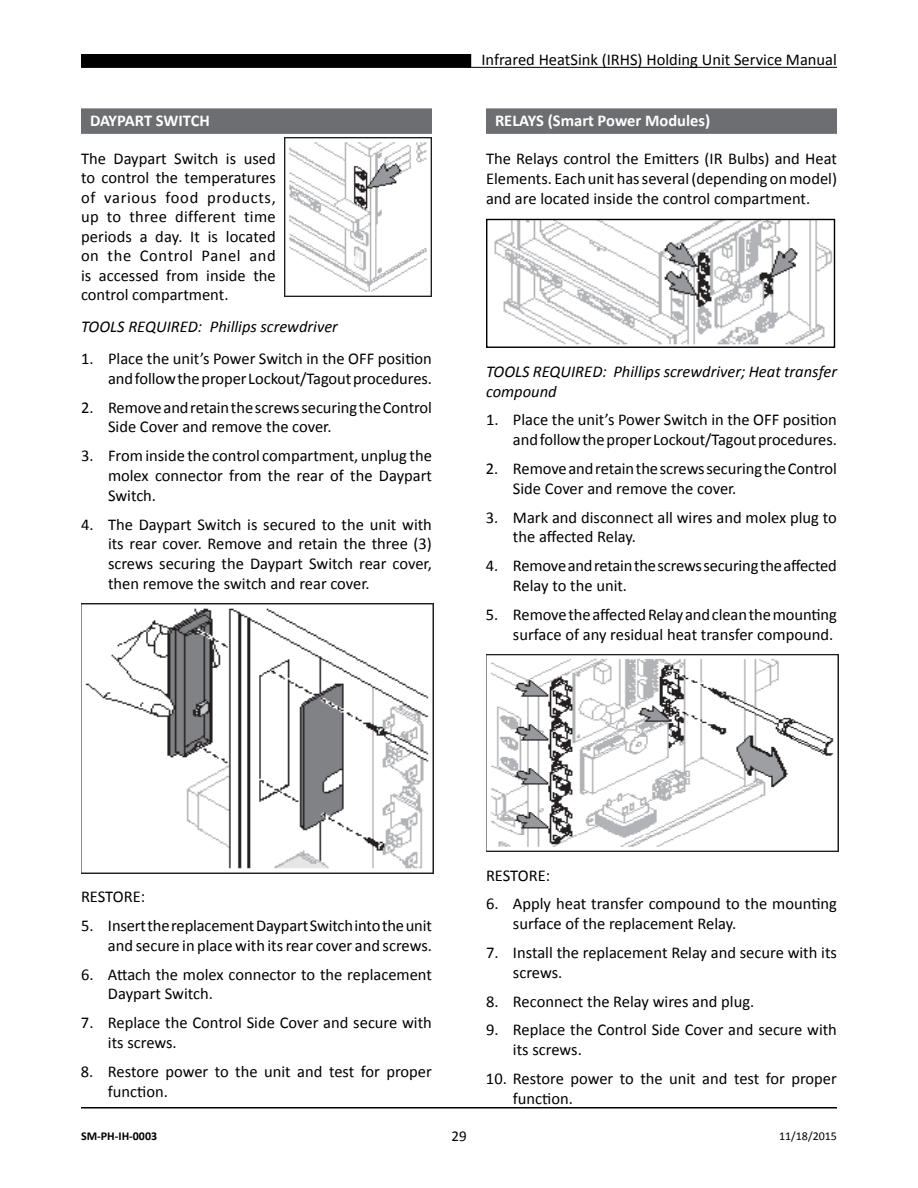
<style>
.page{position:relative;width:918px;height:1188px;background:#fff}
.page>*{position:absolute;margin:0;border:0;box-sizing:border-box;transform-origin:0 0}
.t1{font:16.5px/19.8px "Calibri";color:#000}
.t2{font:italic 16.5px/19.8px "Calibri";color:#000}
.t3{font:700 16.5px "Calibri";color:#fff}
.t4{font:15px "Calibri";color:#000}
.t5{font:700 12px "Calibri";color:#000}
.t6{font:12px "Calibri";color:#000}
</style>
<div class="page">
<hr style="left:81px;top:67px;width:756px;height:1px;background:#000">
<div style="left:81px;top:54px;width:390px;height:14px;background:#000"></div>
<hr style="left:81px;top:1107px;width:756px;height:1px;background:#000">
<div style="left:81px;top:108px;width:351px;height:26px;background:#6d6e71"></div>
<img style="left:81px;top:604px;width:353px;height:270px">
<div style="left:486px;top:108px;width:351px;height:26px;background:#6d6e71"></div>
<img style="left:494px;top:221px;width:339px;height:124px">
<div style="left:486px;top:219px;width:349px;height:129px;border:1px solid #000"></div>
<img style="left:486px;top:655px;width:353px;height:197px">
<img style="left:285px;top:138px;width:147px;height:159px">
<p class="t3" style="left:90px;top:110px;width:121px">DAYPART SWITCH</p>
<p class="t1" style="left:81px;top:149px;width:196px;text-align:justify">The Daypart Switch is used to control the temperatures of various food products, up to three different time periods a day. It is located on the Control Panel and is accessed from inside the control compartment.</p>
<p class="t2" style="left:81px;top:316px;width:258px">TOOLS REQUIRED: Phillips screwdriver</p>
<p class="t1" style="left:81px;top:349px;width:352px;text-align:right">1. Place the unit’s Power Switch in the OFF position andfollowtheproperLockout/Tagoutprocedures.</p>
<p class="t1" style="left:108px;top:397px;width:325px;text-indent:-27px">2. RemoveandretainthescrewssecuringtheControl<br>Side Cover and remove the cover.</p>
<p class="t1" style="left:108px;top:446px;width:326px;text-align:justify;text-indent:-27px">3. Frominside the control compartment, unplug the molex connector from the rear of the Daypart Switch.</p>
<p class="t1" style="left:108px;top:514px;width:326px;text-align:justify;text-indent:-27px">4. The Daypart Switch is secured to the unit with its rear cover. Remove and retain the three (3) screws securing the Daypart Switch rear cover, then remove the switch and rear cover.</p>
<p class="t1" style="left:481px;top:50px;width:357px">Infrared HeatSink (IRHS) Holding Unit Service Manual</p>
<p class="t3" style="left:495px;top:110px;width:217px">RELAYS (Smart Power Modules)</p>
<p class="t1" style="left:486px;top:149px;width:353px;text-align:justify">The Relays control the Emitters (IR Bulbs) and Heat Elements. Each unit hasseveral(depending onmodel) and are located inside the control compartment.</p>
<p class="t2" style="left:486px;top:361px;width:353px">TOOLS REQUIRED: Phillips screwdriver; Heat transfer compound</p>
<p class="t1" style="left:486px;top:410px;width:352px;text-align:right">1. Place the unit’s Power Switch in the OFF position andfollowtheproperLockout/Tagoutprocedures.</p>
<p class="t1" style="left:513px;top:459px;width:325px;text-indent:-27px">2. RemoveandretainthescrewssecuringtheControl<br>Side Cover and remove the cover.</p>
<p class="t1" style="left:513px;top:507px;width:325px;text-indent:-27px">3. Mark and disconnect all wires and molex plug to the affected Relay.</p>
<p class="t1" style="left:513px;top:556px;width:326px;text-indent:-27px">4. Removeandretainthescrewssecuringtheaffected<br>Relay to the unit.</p>
<p class="t1" style="left:486px;top:604px;width:352px;text-align:right">5. RemovetheaffectedRelayandcleanthemounting surface of any residual heat transfer compound.</p>
<p class="t1" style="left:81px;top:887px;width:66px">RESTORE:</p>
<p class="t1" style="left:81px;top:916px;width:352px;text-align:right">5. InsertthereplacementDaypartSwitchintotheunit and secure in place with itsrear cover and screws.</p>
<p class="t1" style="left:108px;top:964px;width:326px;text-indent:-27px">6. Attach the molex connector to the replacement<br>Daypart Switch.</p>
<p class="t1" style="left:108px;top:1013px;width:325px;text-indent:-27px">7. Replace the Control Side Cover and secure with its screws.</p>
<p class="t1" style="left:108px;top:1062px;width:326px;text-indent:-27px">8. Restore power to the unit and test for proper function.</p>
<p class="t1" style="left:486px;top:865px;width:66px">RESTORE:</p>
<p class="t1" style="left:513px;top:894px;width:325px;text-indent:-27px">6. Apply heat transfer compound to the mounting surface of the replacement Relay.</p>
<p class="t1" style="left:513px;top:943px;width:325px;text-indent:-27px">7. Install the replacement Relay and secure with its screws.</p>
<p class="t1" style="left:486px;top:991px;width:270px">8. Reconnect the Relay wires and plug.</p>
<p class="t1" style="left:513px;top:1020px;width:325px;text-indent:-27px">9. Replace the Control Side Cover and secure with its screws.</p>
<p class="t1" style="left:513px;top:1069px;width:326px;text-indent:-27px">10. Restore power to the unit and test for proper function.</p>
<p class="t5" style="left:81px;top:1128px;width:78px">SM-PH-IH-0003</p>
<p class="t4" style="left:451px;top:1126px;width:17px">29</p>
<p class="t6" style="left:779px;top:1128px;width:59px">11/18/2015</p>
</div>
